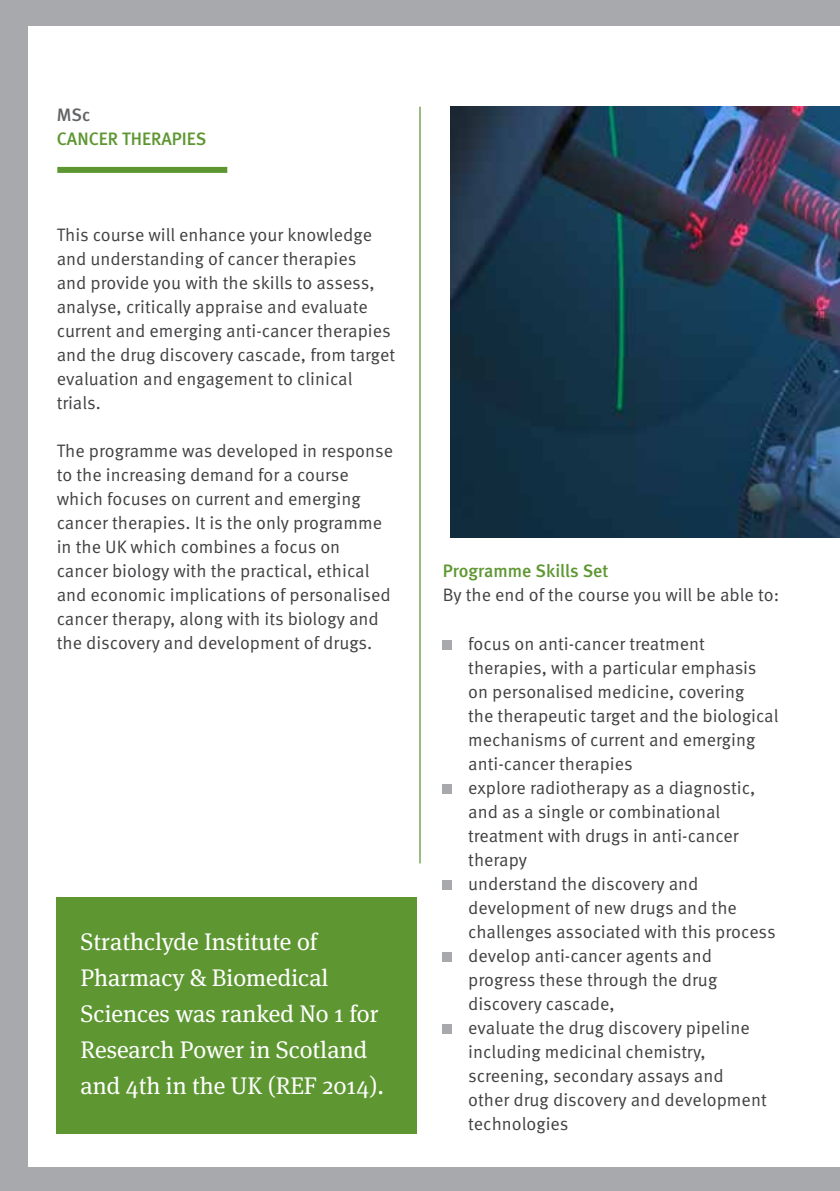
<style>
.page{position:relative;width:840px;height:1191px;background:#fff}
.page>*{position:absolute;margin:0;border:0;box-sizing:border-box;transform-origin:0 0}
.t1{font:24px/36px "Meta Serif OT";color:#fff}
.t2{font:18px/24px "Meta OT Norm";color:#414042}
.t3{font:500 18px "Meta";color:#5e9732}
.t4{font:500 18px "Meta";color:#636466}
</style>
<div class="page">
<div style="left:0;top:0;width:839px;height:1191px;background:#a7a9ac"></div>
<div style="left:28px;top:26px;width:811px;height:1140px;background:#fff"></div>
<div style="left:442px;top:640px;width:10px;height:9px;background:#a7a9ac"></div>
<div style="left:442px;top:784px;width:10px;height:9px;background:#a7a9ac"></div>
<div style="left:442px;top:880px;width:10px;height:9px;background:#a7a9ac"></div>
<div style="left:442px;top:952px;width:10px;height:9px;background:#a7a9ac"></div>
<div style="left:442px;top:1024px;width:10px;height:9px;background:#a7a9ac"></div>
<div style="left:57px;top:167px;width:170px;height:6px;background:#5e9732"></div>
<hr style="left:419px;top:107px;width:1px;height:756px;background:#5e9732">
<img style="left:450px;top:106px;width:389px;height:431px">
<div style="left:56px;top:897px;width:360px;height:237px;background:#5e9732"></div>
<p class="t4" style="left:57px;top:105px;width:35px">MSc</p>
<p class="t3" style="left:57px;top:129px;width:151px">CANCER THERAPIES</p>
<p class="t2" style="left:57px;top:223px;width:340px">This course will enhance your knowledge and understanding of cancer therapies<br>and provide you with the skills to assess, analyse, critically appraise and evaluate current and emerging anti-cancer therapies and the drug discovery cascade, from target evaluation and engagement to clinical trials.</p>
<p class="t2" style="left:57px;top:439px;width:338px">The programme was developed in response to the increasing demand for a course which focuses on current and emerging cancer therapies. It is the only programme in the UK which combines a focus on cancer biology with the practical, ethical and economic implications of personalised cancer therapy, along with its biology and the discovery and development of drugs.</p>
<h1 class="t1" style="left:80px;top:923px;width:305px">Strathclyde Institute of<br>Pharmacy &amp; Biomedical<br>Sciences was ranked No 1 for<br>Research Power in Scotland and 4th in the UK (REF 2014).</h1>
<p class="t3" style="left:442px;top:561px;width:167px">Programme Skills Set</p>
<p class="t2" style="left:442px;top:583px;width:338px">By the end of the course you will be able to:</p>
<p class="t2" style="left:468px;top:631px;width:311px">focus on anti-cancer treatment therapies, with a particular emphasis on personalised medicine, covering<br>the therapeutic target and the biological mechanisms of current and emerging anti-cancer therapies<br>explore radiotherapy as a diagnostic, and as a single or combinational treatment with drugs in anti-cancer therapy<br>understand the discovery and development of new drugs and the challenges associated with this process develop anti-cancer agents and progress these through the drug discovery cascade,<br>evaluate the drug discovery pipeline including medicinal chemistry, screening, secondary assays and<br>other drug discovery and development technologies</p>
</div>
